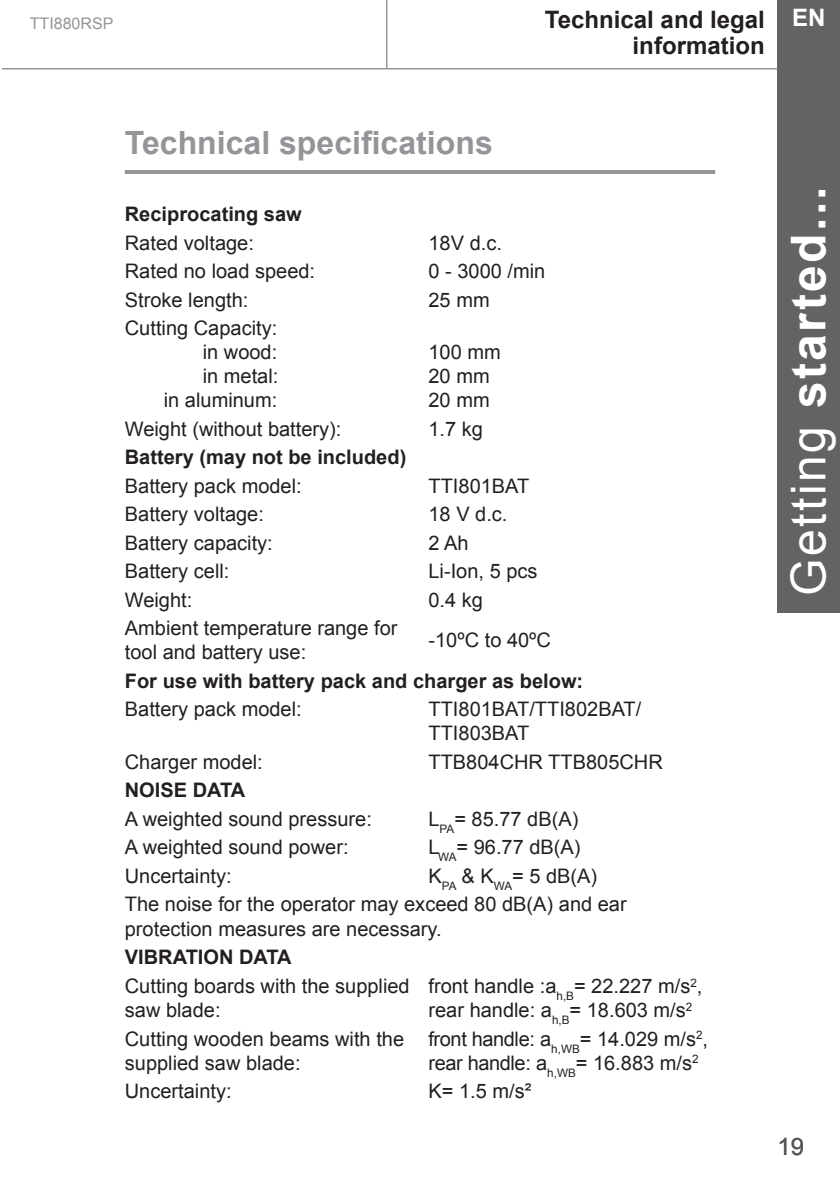
<style>
.page{position:relative;width:840px;height:1191px;background:#fff}
.page>*{position:absolute;margin:0;border:0;box-sizing:border-box;transform-origin:0 0}
.t1{font:700 48px "Arial";letter-spacing:.05em;color:#fff}
.t2{font:700 32px "Arial";color:#939598}
.t3{font:700 24px/26px "Arial";color:#231f20;text-align:right}
.t4{font:24px "Arial";color:#57585a}
.t5{font:700 24px "Arial";color:#fff}
.t6{font:20px/24px "Arial";color:#231f20}
.t7{font:700 20px "Arial";color:#231f20}
.t8{font:20px/24px "Arial";letter-spacing:-.02em;color:#231f20}
.t9{font:16px "Arial";color:#939598}
.s1{font-weight:400}
</style>
<div class="page">
<hr style="left:386px;top:0;width:1px;height:68px;background:#939698">
<div style="left:777px;top:0;width:62px;height:612px;background:#636366"></div>
<hr style="left:2px;top:68px;width:775px;height:1px;background:#939598">
<hr style="left:125px;top:170px;width:589px;height:4px;background:#939598">
<p class="t9" style="left:30px;top:13px;width:85px">TTI880RSP</p>
<p class="t5" style="left:791px;top:1px;width:35px">EN</p>
<p class="t3" style="left:544px;top:7px;width:221px">Technical and legal information</p>
<h2 class="t2" style="left:125px;top:121px;width:369px">Technical specifications</h2>
<p class="t7" style="left:125px;top:201px;width:178px">Reciprocating saw</p>
<p class="t6" style="left:125px;top:231px;width:130px">Rated voltage:</p>
<p class="t6" style="left:428px;top:231px;width:75px">18V d.c.</p>
<p class="t6" style="left:125px;top:259px;width:192px">Rated no load speed:</p>
<p class="t6" style="left:428px;top:259px;width:118px">0 - 3000 /min</p>
<p class="t6" style="left:125px;top:288px;width:125px">Stroke length:</p>
<p class="t6" style="left:428px;top:288px;width:63px">25 mm</p>
<p class="t6" style="left:125px;top:316px;width:155px;text-align:right">Cutting Capacity: in wood:<br>in metal:<br>in aluminum:</p>
<p class="t6" style="left:428px;top:340px;width:74px">100 mm<br>20 mm<br>20 mm</p>
<p class="t6" style="left:125px;top:417px;width:218px">Weight (without battery):</p>
<p class="t6" style="left:428px;top:417px;width:56px">1.7 kg</p>
<p class="t7" style="left:125px;top:444px;width:283px">Battery (may not be included)</p>
<p class="t6" style="left:125px;top:474px;width:178px">Battery pack model:</p>
<p class="t6" style="left:428px;top:474px;width:102px">TTI801BAT</p>
<p class="t6" style="left:125px;top:502px;width:140px">Battery voltage:</p>
<p class="t6" style="left:428px;top:502px;width:80px">18 V d.c.</p>
<p class="t6" style="left:125px;top:531px;width:149px">Battery capacity:</p>
<p class="t6" style="left:428px;top:531px;width:42px">2 Ah</p>
<p class="t6" style="left:125px;top:559px;width:106px">Battery cell:</p>
<p class="t6" style="left:428px;top:559px;width:110px">Li-Ion, 5 pcs</p>
<p class="t6" style="left:125px;top:588px;width:69px">Weight:</p>
<p class="t6" style="left:428px;top:588px;width:56px">0.4 kg</p>
<p class="t6" style="left:125px;top:616px;width:274px">Ambient temperature range for tool and battery use:</p>
<p class="t6" style="left:428px;top:628px;width:124px">-10ºC to 40ºC</p>
<p class="t7" style="left:125px;top:667px;width:459px">For use with battery pack and charger as below:</p>
<p class="t6" style="left:125px;top:697px;width:178px">Battery pack model:</p>
<p class="t6" style="left:428px;top:697px;width:214px">TTI801BAT/TTI802BAT/<br>TTI803BAT</p>
<p class="t6" style="left:125px;top:750px;width:139px">Charger model:</p>
<p class="t6" style="left:428px;top:750px;width:236px">TTB804CHR TTB805CHR</p>
<p class="t7" style="left:125px;top:777px;width:122px">NOISE DATA</p>
<p class="t6" style="left:125px;top:807px;width:248px">A weighted sound pressure:</p>
<p class="t6" style="left:428px;top:807px;width:151px">L<sub>PA</sub>= 85.77 dB(A)</p>
<p class="t6" style="left:125px;top:835px;width:225px">A weighted sound power:</p>
<p class="t6" style="left:428px;top:835px;width:153px">L<sub>WA</sub>= 96.77 dB(A)</p>
<p class="t6" style="left:125px;top:864px;width:108px">Uncertainty:</p>
<p class="t6" style="left:125px;top:862px;width:503px;line-height:28.4px;text-indent:303px">K<sub>PA</sub> &amp; K<sub>WA</sub>= 5 dB(A)<br>The noise for the operator may exceed 80 dB(A) and ear</p>
<p class="t6" style="left:125px;top:916px;width:318px">protection measures are necessary.</p>
<p class="t7" style="left:125px;top:943px;width:168px">VIBRATION DATA</p>
<p class="t6" style="left:125px;top:974px;width:286px">Cutting boards with the supplied saw blade:</p>
<p class="t6" style="left:428px;top:974px;width:275px">front handle :a<sub>h,B</sub>= 22.227 m/s<sup>2</sup>, rear handle: a<sub>h,B</sub>= 18.603 m/s<sup>2</sup></p>
<p class="t6" style="left:125px;top:1027px;width:281px">Cutting wooden beams with the supplied saw blade:</p>
<p class="t8" style="left:428px;top:1027px;width:281px">front handle: a<sub>h,WB</sub>= 14.029 m/s<sup>2</sup>, rear handle: a<sub>h,WB</sub>= 16.883 m/s<sup>2</sup></p>
<p class="t6" style="left:125px;top:1079px;width:108px">Uncertainty:</p>
<p class="t6" style="left:428px;top:1079px;width:104px">K= 1.5 m/s²</p>
<h1 class="t1" style="left:776px;top:595px;width:410px;rotate:-90deg"><span class="s1">Getting</span> started...</h1>
<p class="t4" style="left:777px;top:1130px;width:28px">19</p>
</div>
